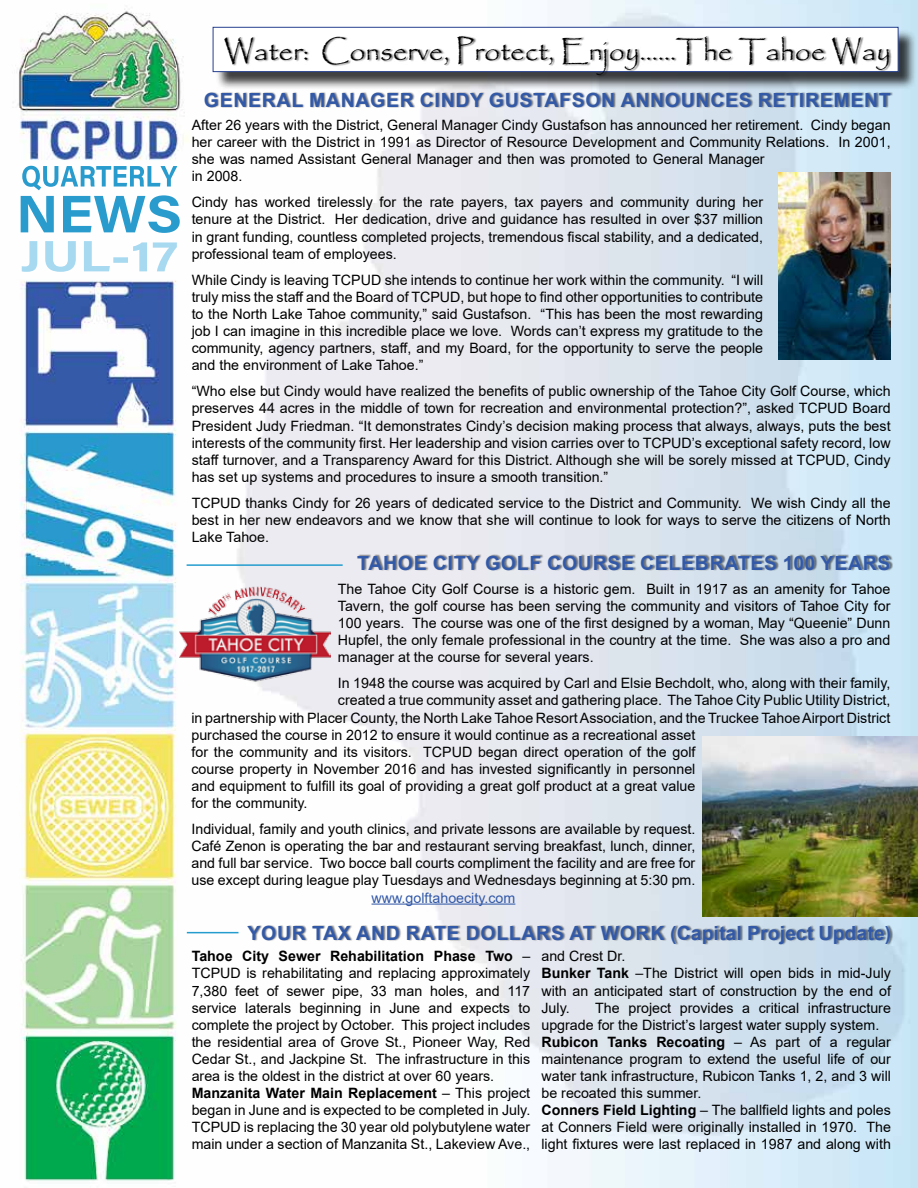
<style>
.page{position:relative;width:918px;height:1188px;background:#fff}
.page>*{position:absolute;margin:0;border:0;box-sizing:border-box;transform-origin:0 0}
.t1{font:28.5px "Papyrus";color:#000}
.t2{font:700 19.5px "Arial";letter-spacing:.035em;color:#3259a8}
.t3{font:700 19.5px "Arial";color:#3259a8}
.t4{font:14.25px/17.1px "Arial";color:#000;text-align:justify}
.t5{font:14.25px "Arial";color:#3259a8}
.s1{font-weight:700}
</style>
<div class="page">
<img style="left:13px;top:0;width:905px;height:1188px">
<div style="left:215px;top:29px;width:702px;height:62px;background:#000;opacity:.75"></div>
<div style="left:213px;top:27px;width:685px;height:45px;background:#fff;border:1px solid #25408f"></div>
<div style="left:205px;top:92px;width:688px;height:16px;background:#000;opacity:.5"></div>
<div style="left:225px;top:35px;width:667px;height:42px;background:#000;opacity:.5"></div>
<hr style="left:372px;top:904px;width:143px;height:1px;background:#3259a8">
<div style="left:358px;top:554px;width:535px;height:16px;background:#000;opacity:.5"></div>
<hr style="left:187px;top:564px;width:156px;height:2px;background:#249cce">
<img style="left:179px;top:586px;width:151px;height:98px">
<div style="left:248px;top:925px;width:645px;height:20px;background:#000;opacity:.5"></div>
<hr style="left:187px;top:932px;width:51px;height:1px;background:#249cce">
<img style="left:703px;top:736px;width:215px;height:180px">
<img style="left:778px;top:173px;width:113px;height:187px">
<h1 class="t1" style="left:224px;top:34px;width:669px">Water: Conserve, Protect, Enjoy……The Tahoe Way</h1>
<h2 class="t2" style="left:204px;top:87px;width:688px">GENERAL MANAGER CINDY GUSTAFSON ANNOUNCES RETIREMENT</h2>
<p class="t4" style="left:192px;top:116px;width:700px;text-align:left">After 26 years with the District, General Manager Cindy Gustafson has announced her retirement. Cindy began her career with the District in 1991 as Director of Resource Development and Community Relations. In 2001, she was named Assistant General Manager and then was promoted to General Manager<br>in 2008.</p>
<p class="t4" style="left:192px;top:194px;width:573px">Cindy has worked tirelessly for the rate payers, tax payers and community during her tenure at the District. Her dedication, drive and guidance has resulted in over $37 million in grant funding, countless completed projects, tremendous fiscal stability, and a dedicated, professional team of employees.</p>
<p class="t4" style="left:192px;top:271px;width:573px">While Cindy is leaving TCPUD she intends to continue her work within the community. “I will truly miss the staff and the Board of TCPUD, but hope to find other opportunities to contribute to the North Lake Tahoe community,” said Gustafson. “This has been the most rewarding job I can imagine in this incredible place we love. Words can’t express my gratitude to the community, agency partners, staff, and my Board, for the opportunity to serve the people and the environment of Lake Tahoe.”</p>
<p class="t4" style="left:192px;top:383px;width:700px">“Who else but Cindy would have realized the benefits of public ownership of the Tahoe City Golf Course, which preserves 44 acres in the middle of town for recreation and environmental protection?”, asked TCPUD Board President Judy Friedman. “It demonstrates Cindy’s decision making process that always, always, puts the best interests of the community first. Her leadership and vision carries over to TCPUD’s exceptional safety record, low staff turnover, and a Transparency Award for this District. Although she will be sorely missed at TCPUD, Cindy has set up systems and procedures to insure a smooth transition.”</p>
<p class="t4" style="left:192px;top:494px;width:700px">TCPUD thanks Cindy for 26 years of dedicated service to the District and Community. We wish Cindy all the best in her new endeavors and we know that she will continue to look for ways to serve the citizens of North Lake Tahoe.</p>
<h2 class="t2" style="left:357px;top:549px;width:535px">TAHOE CITY GOLF COURSE CELEBRATES 100 YEARS</h2>
<p class="t4" style="left:338px;top:580px;width:554px">The Tahoe City Golf Course is a historic gem. Built in 1917 as an amenity for Tahoe Tavern, the golf course has been serving the community and visitors of Tahoe City for 100 years. The course was one of the first designed by a woman, May “Queenie” Dunn Hupfel, the only female professional in the country at the time. She was also a pro and manager at the course for several years.</p>
<p class="t4" style="left:338px;top:675px;width:554px">In 1948 the course was acquired by Carl and Elsie Bechdolt, who, along with their family,</p>
<p class="t4" style="left:338px;top:692px;width:554px">created a true community asset and gathering place. The Tahoe City Public Utility District,</p>
<p class="t4" style="left:191px;top:709px;width:700px">in partnership with Placer County, the North Lake Tahoe Resort Association, and the Truckee Tahoe Airport District</p>
<p class="t4" style="left:191px;top:726px;width:505px">purchased the course in 2012 to ensure it would continue as a recreational asset</p>
<p class="t4" style="left:191px;top:743px;width:506px">for the community and its visitors. TCPUD began direct operation of the golf</p>
<p class="t4" style="left:191px;top:760px;width:505px">course property in November 2016 and has invested significantly in personnel</p>
<p class="t4" style="left:191px;top:777px;width:505px">and equipment to fulfill its goal of providing a great golf product at a great value</p>
<p class="t4" style="left:191px;top:794px;width:118px">for the community.</p>
<p class="t4" style="left:191px;top:821px;width:505px">Individual, family and youth clinics, and private lessons are available by request.<br>Café Zenon is operating the bar and restaurant serving breakfast, lunch, dinner, and full bar service. Two bocce ball courts compliment the facility and are free for use except during league play Tuesdays and Wednesdays beginning at 5:30 pm.</p>
<p class="t5" style="left:372px;top:888px;width:145px">www.golftahoecity.com</p>
<h2 class="t3" style="left:248px;top:920px;width:645px">YOUR TAX AND RATE DOLLARS AT WORK (Capital Project Update)</h2>
<p class="t4" style="left:541px;top:948px;width:351px;text-align:left">and Crest Dr.<br><span class="s1">Bunker Tank</span> –The District will open bids in mid-July with an anticipated start of construction by the end of<br>July.</p>
<p class="t4" style="left:192px;top:948px;width:340px;text-align:left"><span class="s1">Tahoe City Sewer Rehabilitation Phase Two</span> – TCPUD is rehabilitating and replacing approximately 7,380 feet of sewer pipe, 33 man holes, and 117 service laterals beginning in June and expects to complete the project by October. This project includes the residential area of Grove St., Pioneer Way, Red Cedar St., and Jackpine St. The infrastructure in this area is the oldest in the district at over 60 years.<br><span class="s1">Manzanita Water Main Replacement</span> – This project began in June and is expected to be completed in July.<br>TCPUD is replacing the 30 year old polybutylene water main under a section of Manzanita St., Lakeview Ave.,</p>
<p class="t4" style="left:541px;top:999px;width:351px;text-align:left;text-indent:54px">The project provides a critical infrastructure upgrade for the District’s largest water supply system.<br><span class="s1">Rubicon Tanks Recoating</span> – As part of a regular maintenance program to extend the useful life of our water tank infrastructure, Rubicon Tanks 1, 2, and 3 will be recoated this summer.<br><span class="s1">Conners Field Lighting</span> – The ballfield lights and poles at Conners Field were originally installed in 1970. The light fixtures were last replaced in 1987 and along with</p>
</div>
